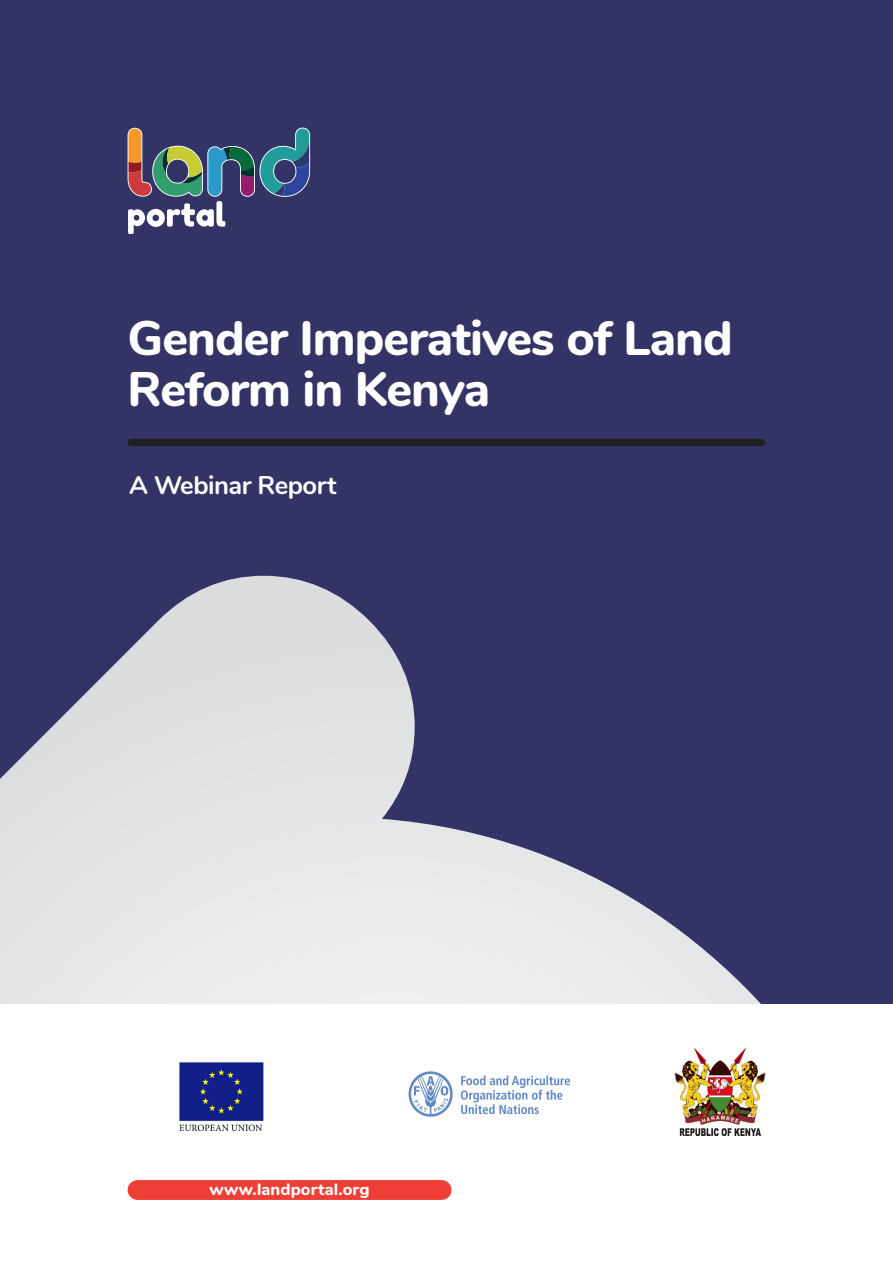
<style>
.page{position:relative;width:893px;height:1263px;background:#fff}
.page>*{position:absolute;margin:0;border:0;box-sizing:border-box;transform-origin:0 0}
.t1{font:800 48.45px/51.3px "Nunito";letter-spacing:-.02em;color:#fff}
.t2{font:700 25.5px "Nunito";letter-spacing:-.02em;color:#fff}
.name{font:800 16.5px "Nunito";letter-spacing:.005em;color:#fff}
</style>
<div class="page">
<div style="left:0;top:0;width:893px;height:1003px;background:#336"></div>
<svg style="left:0;top:576px;width:760px;height:427px"></svg>
<div style="left:0;top:967px;width:480px;height:36px;background:#ededee"></div>
<svg style="left:128px;top:128px;width:182px;height:106px"></svg>
<div style="left:131px;top:439px;width:631px;height:7px;background:#231f20"></div>
<div style="left:137px;top:1180px;width:305px;height:20px;background:#ee3e35"></div>
<img style="left:179px;top:1062px;width:85px;height:70px">
<img style="left:408px;top:1071px;width:163px;height:46px">
<img style="left:675px;top:1047px;width:90px;height:88px">
<p class="t1" style="left:128px;top:310px;width:607px">Gender Imperatives of Land<br>Reform in Kenya</p>
<p class="t2" style="left:129px;top:467px;width:209px">A Webinar Report</p>
<p class="name" style="left:210px;top:1177px;width:162px">www.landportal.org</p>
</div>
